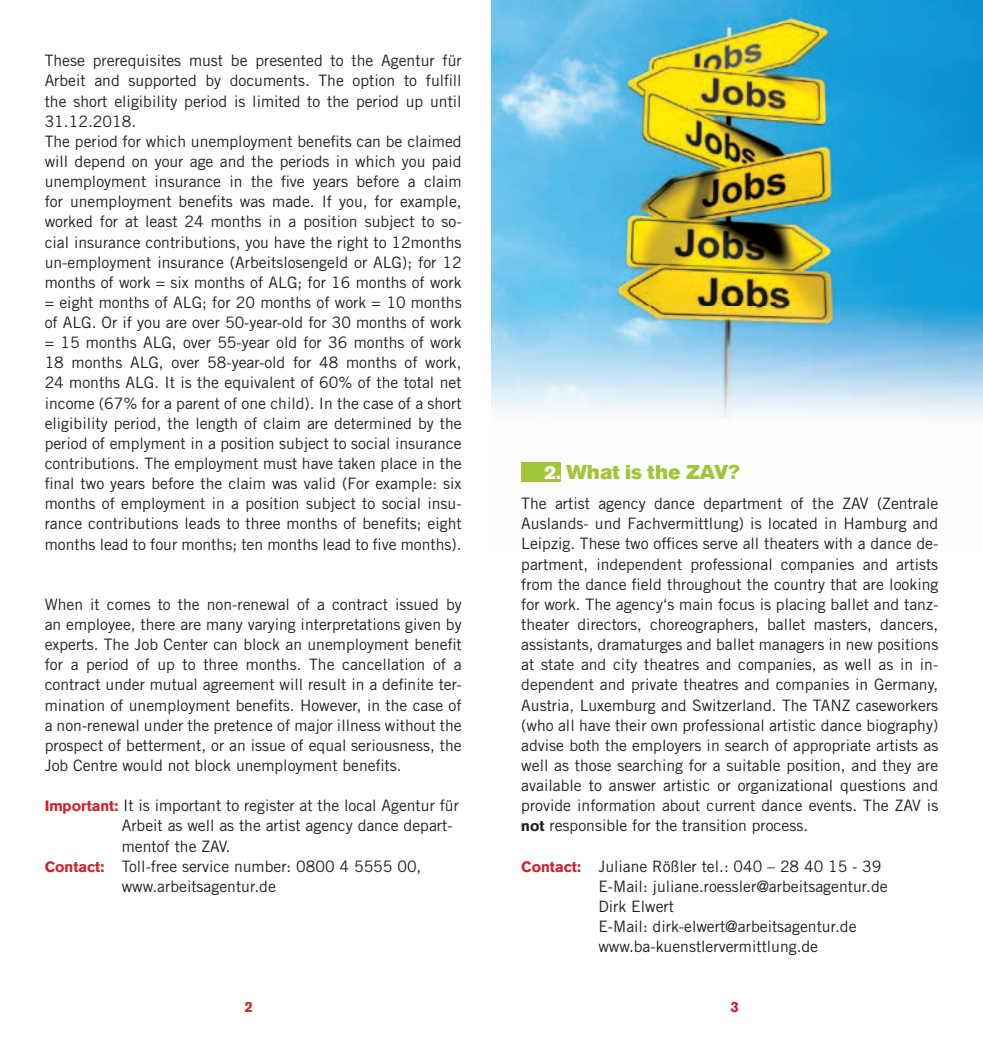
<style>
.page{position:relative;width:983px;height:1042px;background:#fff}
.page>*{position:absolute;margin:0;border:0;box-sizing:border-box;transform-origin:0 0}
.t1{font:21px "Accius T Ultr";color:#a1c43a}
.t2{font:15.75px/20.1px "Trade Gothic LT Std";color:#231f20}
.t3{font:700 15.75px "Accius T";color:#cb242b}
.s1{font-family:"Accius T";font-weight:700;color:#cb242b}
.s2{font-size:19.25px;color:#fff}
.s3{font-family:"Accius T";font-weight:700}
</style>
<div class="page">
<img style="left:491px;top:0;width:491px;height:482px">
<div style="left:521px;top:462px;width:40px;height:19px;background:#a1c43a"></div>
<p class="t2" style="left:45px;top:50px;width:418px">These prerequisites must be presented to the Agentur für Arbeit and supported by documents. The option to fulfill the short eligibility period is limited to the period up until 31.12.2018.<br>The period for which unemployment benefits can be claimed will depend on your age and the periods in which you paid unemployment insurance in the five years before a claim for unemployment benefits was made. If you, for example, worked for at least 24 months in a position subject to so&shy;cial insurance contributions, you have the right to 12months un-employment insurance (Arbeitslosengeld or ALG); for 12 months of work = six months of ALG; for 16 months of work = eight months of ALG; for 20 months of work = 10 months of ALG. Or if you are over 50-year-old for 30 months of work = 15 months ALG, over 55-year old for 36 months of work 18 months ALG, over 58-year-old for 48 months of work, 24 months ALG. It is the equivalent of 60% of the total net income (67% for a parent of one child). In the case of a short eligibility period, the length of claim are determined by the period of emplyment in a position subject to social insurance contributions. The employment must have taken place in the final two years before the claim was valid (For example: six months of employment in a position subject to social insu&shy;rance contributions leads to three months of benefits; eight months lead to four months; ten months lead to five months).</p>
<p class="t2" style="left:45px;top:594px;width:418px;text-align:justify">When it comes to the non-renewal of a contract issued by an employee, there are many varying interpretations given by experts. The Job Center can block an unemployment benefit for a period of up to three months. The cancellation of a contract under mutual agreement will result in a definite ter&shy;mination of unemployment benefits. However, in the case of a non-renewal under the pretence of major illness without the prospect of betterment, or an issue of equal seriousness, the Job Centre would not block unemployment benefits.</p>
<p class="t2" style="left:45px;top:795px;width:415px"><span class="s1">Important:</span> It is important to register at the local Agentur für</p>
<p class="t2" style="left:122px;top:815px;width:332px">Arbeit as well as the artist agency dance depart-</p>
<p class="t2" style="left:122px;top:835px;width:110px">mentof the ZAV.</p>
<p class="t2" style="left:45px;top:856px;width:378px"><span class="s1">Contact:</span> Toll-free service number: 0800 4 5555 00,</p>
<p class="t2" style="left:122px;top:876px;width:156px">www.arbeitsagentur.de</p>
<h1 class="t1" style="left:544px;top:459px;width:197px"><span class="s2">2.</span> What is the ZAV?</h1>
<p class="t2" style="left:521px;top:493px;width:418px;text-align:justify">The artist agency dance department of the ZAV (Zentrale Auslands- und Fachvermittlung) is located in Hamburg and Leipzig. These two offices serve all theaters with a dance de&shy;partment, independent professional companies and artists from the dance field throughout the country that are looking for work. The agency‘s main focus is placing ballet and tanz&shy;theater directors, choreographers, ballet masters, dancers, assistants, dramaturges and ballet managers in new positions at state and city theatres and companies, as well as in in&shy;dependent and private theatres and companies in Germany, Austria, Luxemburg and Switzerland. The TANZ caseworkers (who all have their own professional artistic dance biography) advise both the employers in search of appropriate artists as well as those searching for a suitable position, and they are available to answer artistic or organizational questions and provide information about current dance events. The ZAV is <span class="s3">not</span> responsible for the transition process.</p>
<p class="t2" style="left:598px;top:856px;width:291px;text-indent:-77px"><span class="s1">Contact:</span> Juliane Rößler tel.: 040 – 28 40 15 - 39<br>E-Mail: juliane.roessler@arbeitsagentur.de Dirk Elwert<br>E-Mail: dirk-elwert@arbeitsagentur.de www.ba-kuenstlervermittlung.de</p>
<p class="t3" style="left:244px;top:998px;width:10px">2</p>
<p class="t3" style="left:730px;top:998px;width:10px">3</p>
</div>
